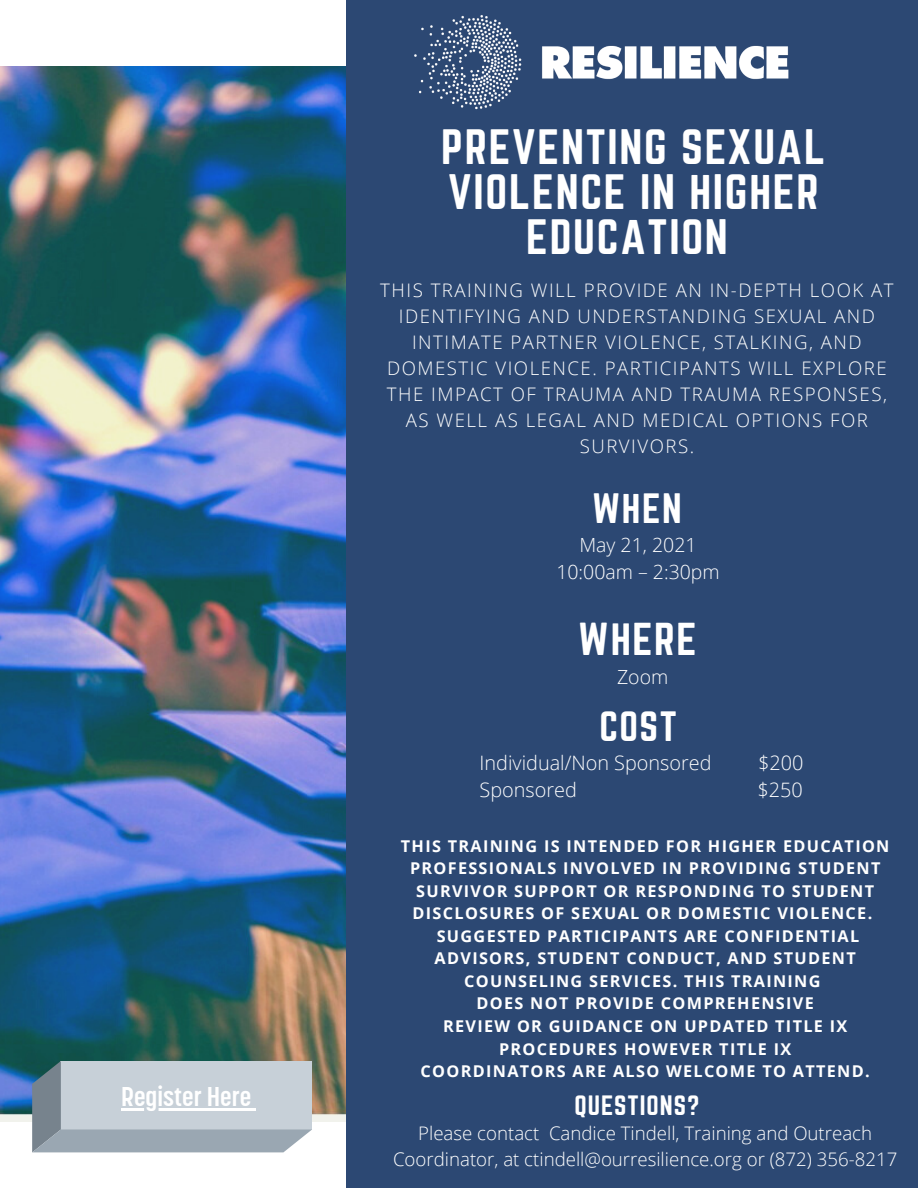
<style>
.page{position:relative;width:918px;height:1188px;background:#fff}
.page>*{position:absolute;margin:0;border:0;box-sizing:border-box;transform-origin:0 0}
.t1{font:43.65px/45px "Norwester";letter-spacing:.04em;color:#fff;text-align:center}
.t2{font:40.5px "Norwester";letter-spacing:.04em;color:#fff}
.t3{font:37.2px "Norwester";letter-spacing:.04em;color:#fff}
.t4{font:700 27px "Korolev Condensed W04";color:#fff}
.t5{font:24.6px "Norwester";letter-spacing:.04em;color:#fff}
.t6{font:300 19.8px "Open Sans";color:#fff}
.t7{font:300 19.5px "Open Sans";color:#fff}
.t8{font:300 18.75px/25.8px "Open Sans";letter-spacing:.08em;color:#fff;text-align:center}
.t9{font:300 18.75px/25.8px "Open Sans";color:#fff;text-align:center}
.t10{font:700 16.2px/22.5px "Open Sans";letter-spacing:.08em;color:#fff;text-align:center}
</style>
<div class="page">
<img style="left:0;top:66px;width:347px;height:1055px">
<div style="left:347px;top:0;width:571px;height:1188px;background:#2c4873"></div>
<img style="left:414px;top:15px;width:375px;height:95px">
<svg style="left:32px;top:1061px;width:280px;height:91px;background:#b5c0c8"></svg>
<p class="t4" style="left:121px;top:1080px;width:132px">Register Here</p>
<p class="t1" style="left:441px;top:126px;width:386px">PREVENTING SEXUAL<br>VIOLENCE IN HIGHER<br>EDUCATION</p>
<p class="t8" style="left:380px;top:277px;width:515px">THIS TRAINING WILL PROVIDE AN IN-DEPTH LOOK AT IDENTIFYING AND UNDERSTANDING SEXUAL AND INTIMATE PARTNER VIOLENCE, STALKING, AND DOMESTIC VIOLENCE. PARTICIPANTS WILL EXPLORE THE IMPACT OF TRAUMA AND TRAUMA RESPONSES, AS WELL AS LEGAL AND MEDICAL OPTIONS FOR SURVIVORS.</p>
<p class="t3" style="left:592px;top:490px;width:91px">WHEN</p>
<p class="t7" style="left:580px;top:531px;width:119px">May 21, 2021</p>
<p class="t7" style="left:556px;top:558px;width:165px">10:00am – 2:30pm</p>
<p class="t2" style="left:578px;top:619px;width:120px">WHERE</p>
<p class="t7" style="left:617px;top:664px;width:53px">Zoom</p>
<p class="t3" style="left:599px;top:708px;width:79px">COST</p>
<p class="t6" style="left:480px;top:749px;width:234px">Individual/Non Sponsored</p>
<p class="t6" style="left:758px;top:749px;width:47px">$200</p>
<p class="t6" style="left:480px;top:776px;width:99px">Sponsored</p>
<p class="t6" style="left:757px;top:776px;width:47px">$250</p>
<p class="t10" style="left:401px;top:834px;width:490px">THIS TRAINING IS INTENDED FOR HIGHER EDUCATION PROFESSIONALS INVOLVED IN PROVIDING STUDENT SURVIVOR SUPPORT OR RESPONDING TO STUDENT DISCLOSURES OF SEXUAL OR DOMESTIC VIOLENCE.<br>SUGGESTED PARTICIPANTS ARE CONFIDENTIAL ADVISORS, STUDENT CONDUCT, AND STUDENT COUNSELING SERVICES. THIS TRAINING</p>
<p class="t10" style="left:477px;top:992px;width:339px">DOES NOT PROVIDE COMPREHENSIVE</p>
<p class="t10" style="left:443px;top:1014px;width:406px">REVIEW OR GUIDANCE ON UPDATED TITLE IX</p>
<p class="t10" style="left:499px;top:1037px;width:294px">PROCEDURES HOWEVER TITLE IX</p>
<p class="t10" style="left:421px;top:1060px;width:451px">COORDINATORS ARE ALSO WELCOME TO ATTEND.</p>
<p class="t5" style="left:575px;top:1093px;width:126px">QUESTIONS?</p>
<p class="t9" style="left:393px;top:1120px;width:506px">Please contact Candice Tindell, Training and Outreach<br>Coordinator, at ctindell@ourresilience.org or (872) 356-8217</p>
</div>
